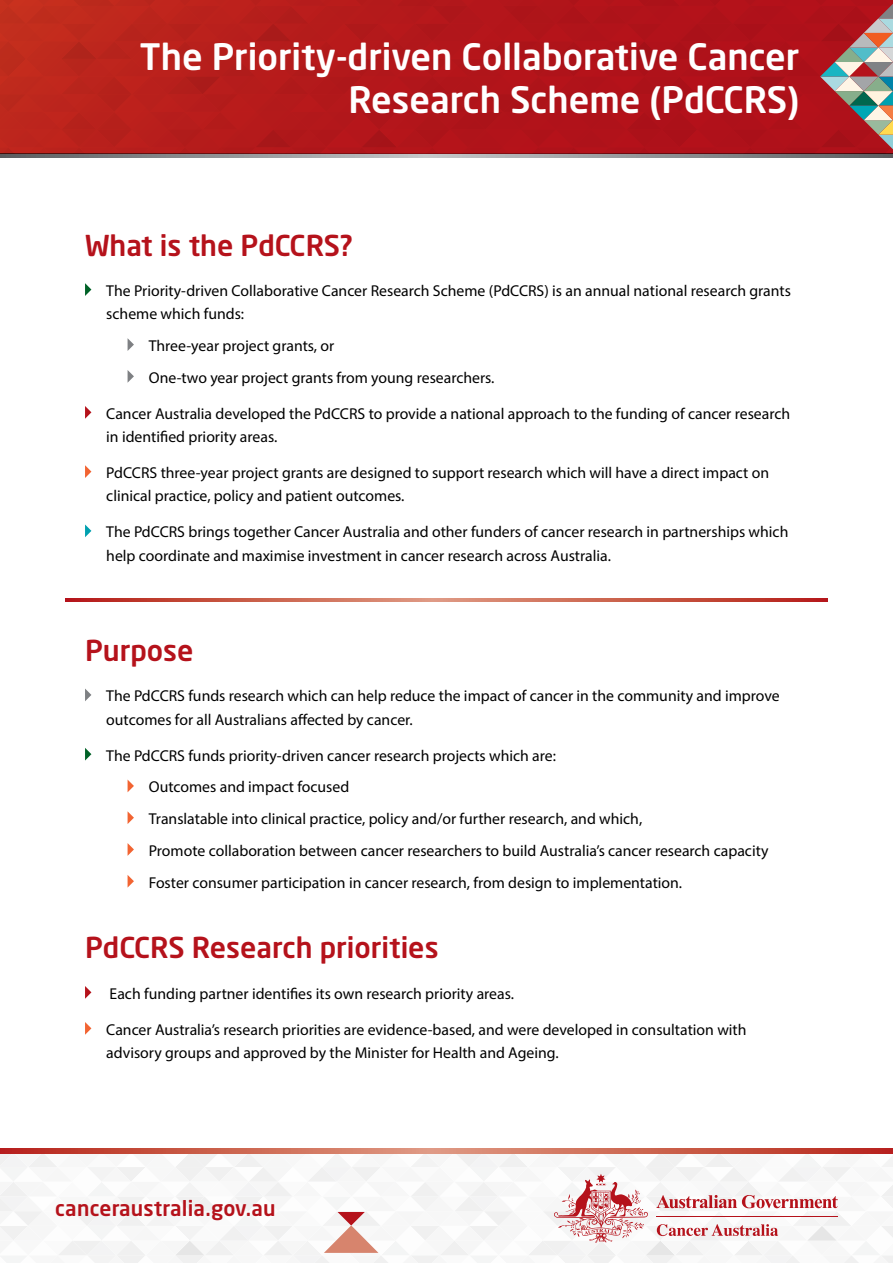
<style>
.page{position:relative;width:893px;height:1263px;background:#fff}
.page>*{position:absolute;margin:0;border:0;box-sizing:border-box;transform-origin:0 0}
.t1{font:500 36px/43.2px "Neo Sans Std";color:#fff;text-align:right}
.t2{font:500 28.5px "Neo Sans Std";color:#b5121b}
.t3{font:500 21px "Neo Sans Std";letter-spacing:.01em;color:#b5121b}
.t4{font:15.75px/23.2px "Myriad Pro";color:#000}
</style>
<div class="page">
<svg style="left:0;top:153px;width:893px;height:4px;background:#867073"></svg>
<svg style="left:0;top:1148px;width:893px;height:5px;background:#ca5f4d"></svg>
<svg style="left:0;top:1153px;width:893px;height:110px"></svg>
<svg style="left:0;top:0;width:893px;height:153px;background:#b21e20"></svg>
<svg style="left:85px;top:283px;width:6px;height:13px"></svg>
<svg style="left:128px;top:339px;width:6px;height:12px"></svg>
<svg style="left:128px;top:370px;width:6px;height:12px"></svg>
<svg style="left:85px;top:406px;width:6px;height:13px"></svg>
<svg style="left:85px;top:465px;width:6px;height:13px"></svg>
<svg style="left:85px;top:524px;width:6px;height:13px"></svg>
<svg style="left:85px;top:688px;width:6px;height:13px"></svg>
<svg style="left:85px;top:748px;width:6px;height:12px"></svg>
<svg style="left:128px;top:780px;width:6px;height:12px"></svg>
<svg style="left:128px;top:812px;width:6px;height:12px"></svg>
<svg style="left:128px;top:843px;width:6px;height:13px"></svg>
<svg style="left:128px;top:875px;width:6px;height:12px"></svg>
<svg style="left:85px;top:986px;width:6px;height:13px"></svg>
<svg style="left:85px;top:1022px;width:6px;height:13px"></svg>
<svg style="left:66px;top:599px;width:761px;height:3px;background:#c95c4a"></svg>
<h1 class="t1" style="left:140px;top:34px;width:661px">The Priority-driven Collaborative Cancer<br>Research Scheme (PdCCRS)</h1>
<h2 class="t2" style="left:85px;top:227px;width:269px">What is the PdCCRS?</h2>
<p class="t4" style="left:106px;top:279px;width:686px">The Priority-driven Collaborative Cancer Research Scheme (PdCCRS) is an annual national research grants scheme which funds:</p>
<p class="t4" style="left:149px;top:329px;width:347px;line-height:31.8px">Three-year project grants, or<br>One-two year project grants from young researchers.</p>
<p class="t4" style="left:106px;top:402px;width:685px">Cancer Australia developed the PdCCRS to provide a national approach to the funding of cancer research in identified priority areas.</p>
<p class="t4" style="left:106px;top:461px;width:664px">PdCCRS three-year project grants are designed to support research which will have a direct impact on clinical practice, policy and patient outcomes.</p>
<p class="t4" style="left:106px;top:520px;width:684px">The PdCCRS brings together Cancer Australia and other funders of cancer research in partnerships which help coordinate and maximise investment in cancer research across Australia.</p>
<h2 class="t2" style="left:85px;top:632px;width:110px">Purpose</h2>
<p class="t4" style="left:106px;top:684px;width:675px">The PdCCRS funds research which can help reduce the impact of cancer in the community and improve outcomes for all Australians affected by cancer.</p>
<p class="t4" style="left:149px;top:739px;width:621px;line-height:31.8px;text-indent:-43px">The PdCCRS funds priority-driven cancer research projects which are:<br>Outcomes and impact focused<br>Translatable into clinical practice, policy and/or further research, and which,<br>Promote collaboration between cancer researchers to build Australia’s cancer research capacity Foster consumer participation in cancer research, from design to implementation.</p>
<h2 class="t2" style="left:85px;top:930px;width:355px">PdCCRS Research priorities</h2>
<p class="t4" style="left:110px;top:981px;width:406px">Each funding partner identifies its own research priority areas.</p>
<p class="t4" style="left:106px;top:1017px;width:642px">Cancer Australia’s research priorities are evidence-based, and were developed in consultation with advisory groups and approved by the Minister for Health and Ageing.</p>
<h3 class="t3" style="left:55px;top:1195px;width:222px">canceraustralia.gov.au</h3>
</div>
